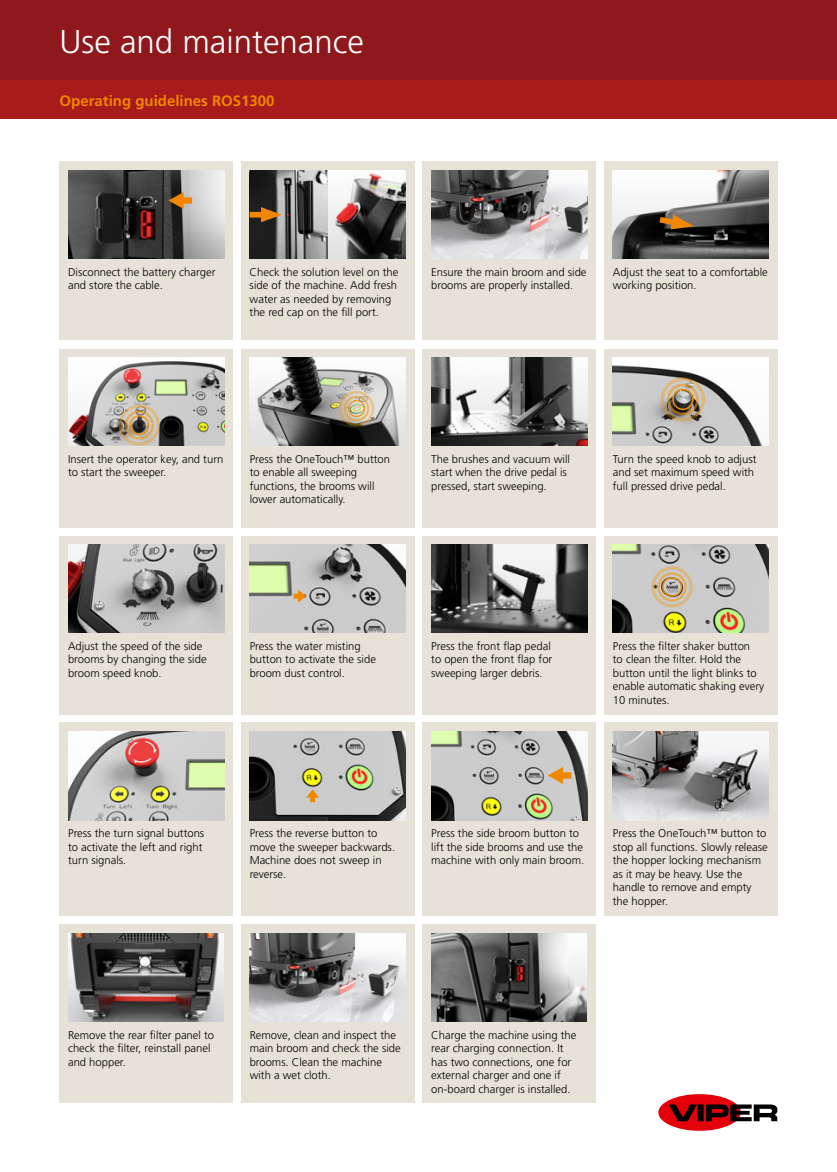
<style>
.page{position:relative;width:837px;height:1172px;background:#fff}
.page>*{position:absolute;margin:0;border:0;box-sizing:border-box;transform-origin:0 0}
.t1{font:300 33px "Frutiger LT Std";color:#fff}
.t2{font:700 15px "Frutiger LT Std";color:#f18700}
.t3{font:300 11.25px/13.5px "Frutiger LT Std";color:#000}
</style>
<div class="page">
<div style="left:241px;top:162px;width:173px;height:178px;background:#e7e2d7"></div>
<div style="left:241px;top:349px;width:173px;height:178px;background:#e7e2d7"></div>
<div style="left:241px;top:536px;width:173px;height:178px;background:#e7e2d7"></div>
<div style="left:241px;top:723px;width:173px;height:193px;background:#e7e2d7"></div>
<div style="left:241px;top:924px;width:173px;height:179px;background:#e7e2d7"></div>
<div style="left:423px;top:162px;width:173px;height:178px;background:#e7e2d7"></div>
<div style="left:423px;top:349px;width:173px;height:178px;background:#e7e2d7"></div>
<div style="left:423px;top:536px;width:173px;height:178px;background:#e7e2d7"></div>
<div style="left:423px;top:723px;width:173px;height:193px;background:#e7e2d7"></div>
<div style="left:423px;top:924px;width:173px;height:179px;background:#e7e2d7"></div>
<div style="left:604px;top:162px;width:173px;height:178px;background:#e7e2d7"></div>
<div style="left:604px;top:349px;width:173px;height:178px;background:#e7e2d7"></div>
<div style="left:604px;top:536px;width:173px;height:178px;background:#e7e2d7"></div>
<div style="left:604px;top:723px;width:173px;height:193px;background:#e7e2d7"></div>
<div style="left:60px;top:162px;width:173px;height:178px;background:#e7e2d7"></div>
<div style="left:60px;top:349px;width:173px;height:178px;background:#e7e2d7"></div>
<div style="left:60px;top:536px;width:173px;height:178px;background:#e7e2d7"></div>
<div style="left:60px;top:723px;width:173px;height:193px;background:#e7e2d7"></div>
<div style="left:60px;top:924px;width:173px;height:179px;background:#e7e2d7"></div>
<div style="left:0;top:0;width:837px;height:81px;background:#8e181b"></div>
<div style="left:0;top:81px;width:837px;height:38px;background:#a71b1a"></div>
<img style="left:613px;top:731px;width:156px;height:89px">
<img style="left:68px;top:731px;width:156px;height:89px">
<img style="left:68px;top:544px;width:156px;height:89px">
<img style="left:431px;top:544px;width:156px;height:89px">
<img style="left:431px;top:170px;width:156px;height:89px">
<img style="left:431px;top:357px;width:156px;height:89px">
<img style="left:250px;top:731px;width:156px;height:89px">
<svg style="left:306px;top:789px;width:13px;height:13px"></svg>
<img style="left:250px;top:544px;width:156px;height:89px">
<svg style="left:293px;top:590px;width:13px;height:12px"></svg>
<img style="left:68px;top:933px;width:156px;height:88px">
<img style="left:432px;top:933px;width:155px;height:88px">
<img style="left:250px;top:357px;width:156px;height:89px">
<div style="left:339px;top:391px;width:35px;height:35px;border:3px solid #f49500;border-radius:50%"></div>
<div style="left:344px;top:396px;width:25px;height:25px;border:2px solid #f49500;border-radius:50%"></div>
<div style="left:348px;top:400px;width:17px;height:17px;border:1px solid #f49500;border-radius:50%"></div>
<img style="left:250px;top:933px;width:156px;height:88px">
<img style="left:613px;top:544px;width:156px;height:89px">
<div style="left:651px;top:566px;width:42px;height:41px;border:3px solid #f49500;border-radius:50%"></div>
<div style="left:657px;top:572px;width:30px;height:30px;border:2px solid #f49500;border-radius:50%"></div>
<div style="left:662px;top:577px;width:20px;height:20px;border:1px solid #f49500;border-radius:50%"></div>
<img style="left:431px;top:731px;width:156px;height:89px">
<svg style="left:548px;top:767px;width:23px;height:17px"></svg>
<img style="left:68px;top:357px;width:156px;height:89px">
<div style="left:119px;top:405px;width:41px;height:41px;border:3px solid #f49500;border-radius:50%"></div>
<div style="left:125px;top:410px;width:29px;height:30px;border:2px solid #f49500;border-radius:50%"></div>
<div style="left:129px;top:415px;width:20px;height:20px;border:1px solid #f49500;border-radius:50%"></div>
<img style="left:613px;top:170px;width:156px;height:89px">
<svg style="left:659px;top:215px;width:35px;height:14px"></svg>
<img style="left:68px;top:170px;width:156px;height:89px">
<svg style="left:168px;top:192px;width:24px;height:17px"></svg>
<img style="left:250px;top:170px;width:156px;height:89px">
<svg style="left:250px;top:207px;width:32px;height:15px"></svg>
<img style="left:613px;top:357px;width:156px;height:89px">
<div style="left:660px;top:377px;width:45px;height:45px;border:3px solid #f49500;border-radius:50%"></div>
<div style="left:667px;top:384px;width:32px;height:31px;border:3px solid #f49500;border-radius:50%"></div>
<div style="left:672px;top:389px;width:21px;height:21px;border:2px solid #f49500;border-radius:50%"></div>
<div style="left:658px;top:1094px;width:83px;height:37px;background:#e3000b;border-radius:50%"></div>
<svg style="left:669px;top:1104px;width:108px;height:17px"></svg>
<h1 class="t1" style="left:60px;top:23px;width:306px">Use and maintenance</h1>
<h2 class="t2" style="left:60px;top:92px;width:217px">Operating guidelines ROS1300</h2>
<p class="t3" style="left:68px;top:265px;width:149px">Disconnect the battery charger and store the cable.</p>
<p class="t3" style="left:250px;top:265px;width:150px">Check the solution level on the side of the machine. Add fresh water as needed by removing the red cap on the fill port.</p>
<p class="t3" style="left:431px;top:265px;width:157px">Ensure the main broom and side brooms are properly installed.</p>
<p class="t3" style="left:613px;top:265px;width:157px">Adjust the seat to a comfortable working position.</p>
<p class="t3" style="left:68px;top:452px;width:157px">Insert the operator key, and turn to start the sweeper.</p>
<p class="t3" style="left:250px;top:452px;width:142px">Press the OneTouch™ button to enable all sweeping functions, the brooms will lower automatically.</p>
<p class="t3" style="left:613px;top:452px;width:145px">Turn the speed knob to adjust and set maximum speed with full pressed drive pedal.</p>
<p class="t3" style="left:431px;top:452px;width:140px">The brushes and vacuum will start when the drive pedal is pressed, start sweeping.</p>
<p class="t3" style="left:68px;top:639px;width:140px">Adjust the speed of the side brooms by changing the side broom speed knob.</p>
<p class="t3" style="left:250px;top:639px;width:128px">Press the water misting button to activate the side broom dust control.</p>
<p class="t3" style="left:431px;top:639px;width:123px">Press the front flap pedal to open the front flap for sweeping larger debris.</p>
<p class="t3" style="left:613px;top:639px;width:153px">Press the filter shaker button<br>to clean the filter. Hold the button until the light blinks to enable automatic shaking every<br>10 minutes.</p>
<p class="t3" style="left:250px;top:826px;width:147px">Press the reverse button to move the sweeper backwards.<br>Machine does not sweep in reverse.</p>
<p class="t3" style="left:68px;top:826px;width:138px">Press the turn signal buttons to activate the left and right turn signals.</p>
<p class="t3" style="left:613px;top:826px;width:156px">Press the OneTouch™ button to stop all functions. Slowly release the hopper locking mechanism as it may be heavy. Use the handle to remove and empty the hopper.</p>
<p class="t3" style="left:431px;top:826px;width:154px">Press the side broom button to lift the side brooms and use the machine with only main broom.</p>
<p class="t3" style="left:68px;top:1028px;width:148px">Remove the rear filter panel to check the filter, reinstall panel and hopper.</p>
<p class="t3" style="left:250px;top:1028px;width:153px">Remove, clean and inspect the main broom and check the side brooms. Clean the machine with a wet cloth.</p>
<p class="t3" style="left:431px;top:1028px;width:147px">Charge the machine using the rear charging connection. It has two connections, one for external charger and one if on-board charger is installed.</p>
</div>
